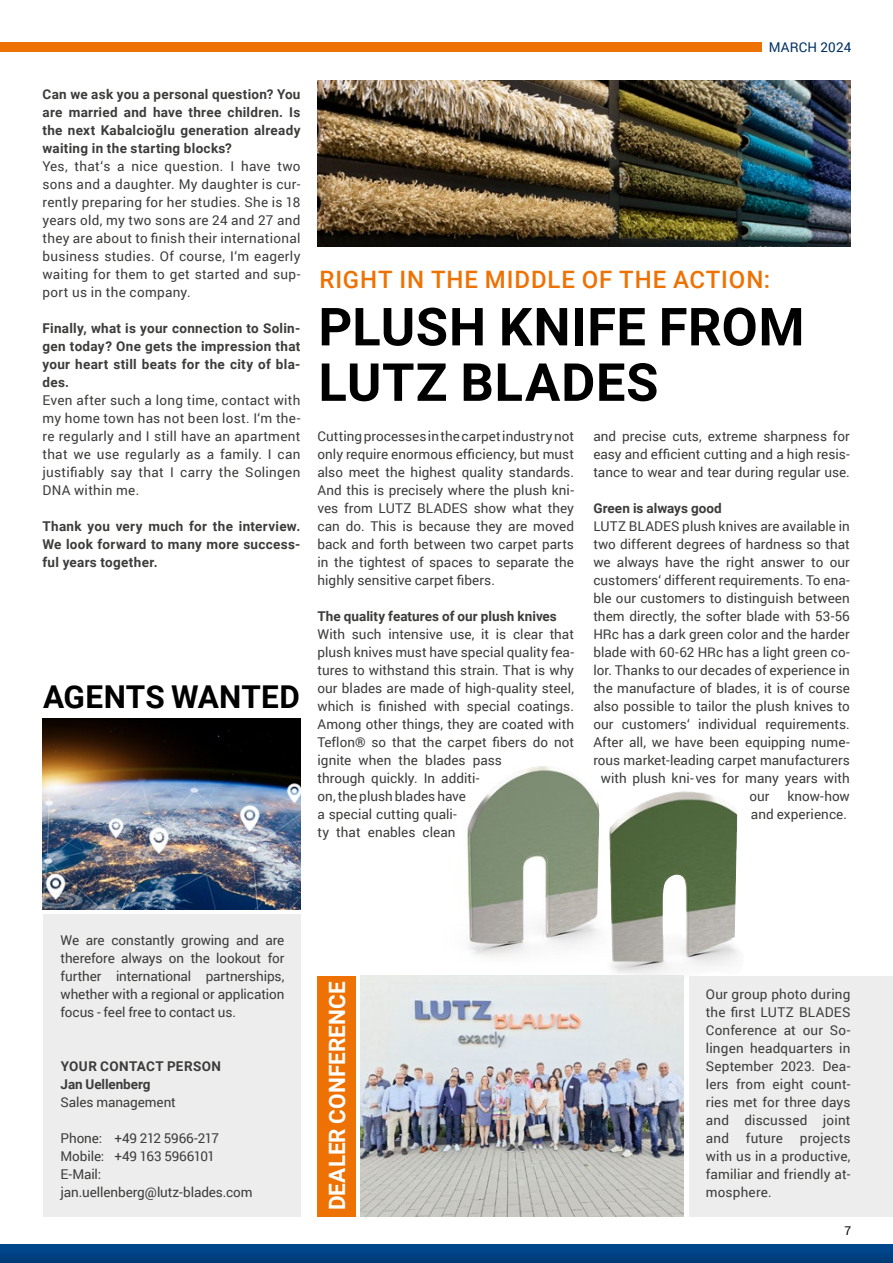
<style>
.page{position:relative;width:893px;height:1263px;background:#fff}
.page>*{position:absolute;margin:0;border:0;box-sizing:border-box;transform-origin:0 0}
.t1{font:700 52.5px/55.5px "Roboto";letter-spacing:.01em;color:#000}
.t2{font:700 31.5px "Roboto";color:#000}
.t3{font:500 24px "Roboto";letter-spacing:.035em;color:#ee7203}
.t4{font:700 22.5px "Roboto";color:#fff}
.t5{font:13.5px/18px "Roboto";color:#3c3c3b;text-align:justify}
.t6{font:700 13.5px/18px "Roboto";letter-spacing:.02em;color:#3c3c3b;text-align:justify}
.t7{font:700 13.5px/18px "Roboto";color:#3c3c3b}
.t8{font:13.5px "Roboto";letter-spacing:.01em;color:#003063}
.t9{font:12px "Roboto";color:#000}
</style>
<div class="page">
<div style="left:0;top:1245px;width:893px;height:18px;background:linear-gradient(to right,#004183,#004183)"></div>
<div style="left:0;top:42px;width:762px;height:10px;background:#ee7203"></div>
<img style="left:443px;top:824px;width:164px;height:152px">
<img style="left:469px;top:766px;width:131px;height:177px">
<img style="left:607px;top:793px;width:131px;height:191px">
<div style="left:43px;top:914px;width:257px;height:302px;background:#ededed"></div>
<div style="left:690px;top:976px;width:203px;height:240px;background:#ededed"></div>
<img style="left:43px;top:719px;width:257px;height:190px">
<img style="left:317px;top:81px;width:533px;height:166px">
<div style="left:317px;top:976px;width:39px;height:240px;background:#ee7203"></div>
<img style="left:360px;top:976px;width:323px;height:240px">
<p class="t6" style="left:43px;top:84px;width:259px">Can we ask you a personal question? You are married and have three children. Is the next Kabalcioğlu generation already waiting in the starting blocks?</p>
<p class="t5" style="left:43px;top:156px;width:259px">Yes, that‘s a nice question. I have two sons and a daughter. My daughter is cur&shy;rently preparing for her studies. She is 18 years old, my two sons are 24 and 27 and they are about to finish their international business studies. Of course, I‘m eagerly waiting for them to get started and sup&shy;port us in the company.</p>
<p class="t6" style="left:43px;top:318px;width:259px">Finally, what is your connection to Solin&shy;gen today? One gets the impression that your heart still beats for the city of bla&shy;des.</p>
<p class="t5" style="left:43px;top:390px;width:260px">Even after such a long time, contact with my home town has not been lost. I‘m the&shy;re regularly and I still have an apartment that we use regularly as a family. I can justifiably say that I carry the Solingen DNA within me.</p>
<p class="t6" style="left:43px;top:516px;width:259px">Thank you very much for the interview.<br>We look forward to many more success&shy;ful years together.</p>
<h2 class="t2" style="left:43px;top:675px;width:258px">AGENTS WANTED</h2>
<p class="t8" style="left:769px;top:37px;width:84px">MARCH 2024</p>
<h3 class="t3" style="left:319px;top:263px;width:452px">RIGHT IN THE MIDDLE OF THE ACTION:</h3>
<h1 class="t1" style="left:318px;top:297px;width:488px">PLUSH KNIFE FROM<br>LUTZ BLADES</h1>
<p class="t5" style="left:317px;top:426px;width:258px">Cutting processes in the carpet industry not only require enormous efficiency, but must also meet the highest quality standards.<br>And this is precisely where the plush kni&shy;ves from LUTZ BLADES show what they can do. This is because they are moved back and forth between two carpet parts in the tightest of spaces to separate the highly sensitive carpet fibers.</p>
<p class="t7" style="left:317px;top:606px;width:241px">The quality features of our plush knives</p>
<p class="t5" style="left:317px;top:624px;width:258px;text-align:left">With such intensive use, it is clear that plush knives must have special quality fea&shy;tures to withstand this strain. That is why our blades are made of high-quality steel, which is finished with special coatings.<br>Among other things, they are coated with Teflon® so that the carpet fibers do not ignite when the blades pass<br>through quickly. In additi-<br>on, the plush blades have<br>a special cutting quali-<br>ty that enables clean</p>
<p class="t5" style="left:593px;top:426px;width:258px">and precise cuts, extreme sharpness for easy and efficient cutting and a high resis&shy;tance to wear and tear during regular use.</p>
<p class="t7" style="left:593px;top:498px;width:130px">Green is always good</p>
<p class="t5" style="left:593px;top:516px;width:258px">LUTZ BLADES plush knives are available in</p>
<p class="t5" style="left:593px;top:534px;width:258px">two different degrees of hardness so that</p>
<p class="t5" style="left:593px;top:552px;width:258px">we always have the right answer to our</p>
<p class="t5" style="left:593px;top:570px;width:258px">customers‘ different requirements. To ena-</p>
<p class="t5" style="left:593px;top:588px;width:258px">ble our customers to distinguish between</p>
<p class="t5" style="left:593px;top:606px;width:258px">them directly, the softer blade with 53-56</p>
<p class="t5" style="left:593px;top:624px;width:258px">HRc has a dark green color and the harder</p>
<p class="t5" style="left:593px;top:642px;width:258px">blade with 60-62 HRc has a light green co-</p>
<p class="t5" style="left:593px;top:660px;width:258px">lor. Thanks to our decades of experience in</p>
<p class="t5" style="left:593px;top:678px;width:258px">the manufacture of blades, it is of course</p>
<p class="t5" style="left:593px;top:696px;width:258px">also possible to tailor the plush knives to</p>
<p class="t5" style="left:593px;top:714px;width:258px">our customers‘ individual requirements.</p>
<p class="t5" style="left:593px;top:732px;width:258px">After all, we have been equipping nume-</p>
<p class="t5" style="left:593px;top:750px;width:258px">rous market-leading carpet manufacturers</p>
<p class="t5" style="left:601px;top:768px;width:251px">with plush kni-ves for many years with</p>
<p class="t5" style="left:749px;top:786px;width:22px">our</p>
<p class="t5" style="left:751px;top:786px;width:100px;text-align:right">know-how<br>and experience.</p>
<p class="t5" style="left:61px;top:930px;width:225px">We are constantly growing and are therefore always on the lookout for further international partnerships, whether with a regional or application focus - feel free to contact us.</p>
<p class="t7" style="left:61px;top:1056px;width:162px">YOUR CONTACT PERSON<br>Jan Uellenberg</p>
<p class="t5" style="left:61px;top:1092px;width:117px">Sales management</p>
<p class="t5" style="left:61px;top:1128px;width:194px;text-align:left">Phone: +49 212 5966-217<br>Mobile: +49 163 5966101<br>E-Mail: jan.uellenberg@lutz-blades.com</p>
<h3 class="t4" style="left:321px;top:1210px;width:230px;rotate:-90deg">DEALER CONFERENCE</h3>
<p class="t5" style="left:706px;top:984px;width:146px">Our group photo during the first LUTZ BLADES Conference at our So&shy;lingen headquarters in September 2023. Dea&shy;lers from eight count&shy;ries met for three days and discussed joint and future projects with us in a productive, familiar and friendly at&shy;mosphere.</p>
<p class="t9" style="left:845px;top:1223px;width:8px">7</p>
</div>
